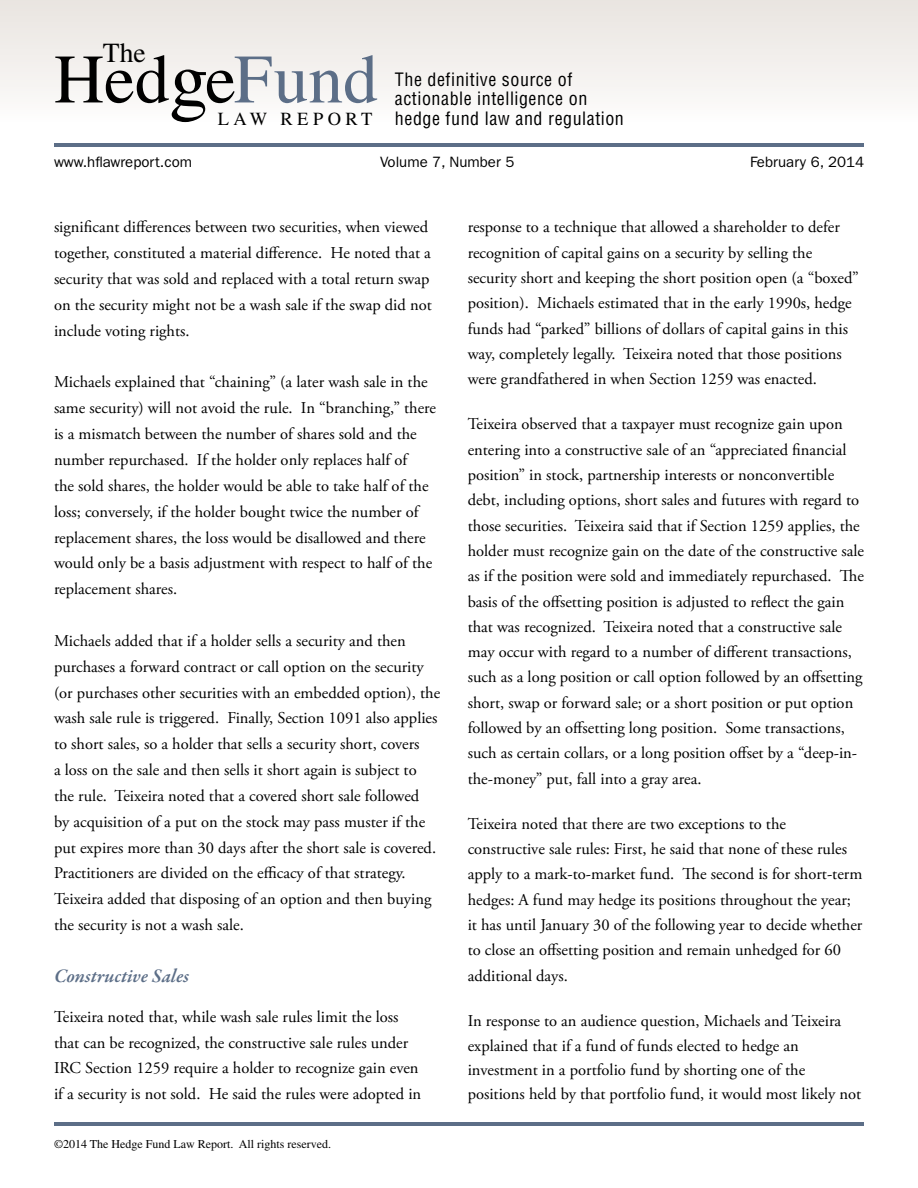
<style>
.page{position:relative;width:918px;height:1188px;background:#fff}
.page>*{position:absolute;margin:0;border:0;box-sizing:border-box;transform-origin:0 0}
.t1{font:69.3px "Times";color:#000}
.t2{font:27.6px "Times";color:#000}
.t3{font:italic 600 19.5px "Garamond Premr Pro";color:#5c6e87}
.t4{font:18.45px "Times";letter-spacing:.24em;color:#000}
.t5{font:condensed 18px/19.5px "Helvetica LT Std";letter-spacing:.03em;color:#000}
.t6{font:16.5px/25.8px "Adobe Garamond Pro";color:#000}
.t7{font:15px "Franklin Gothic";color:#000}
.t8{font:12px "Times";color:#000}
.s1{font-size:77.55px}
.s2{color:#5c6e87}
</style>
<div class="page">
<div style="left:0;top:0;width:918px;height:123px;background:linear-gradient(to bottom,#e9e4df,#fdfcfc)"></div>
<hr style="left:54px;top:1122px;width:809px;height:4px;background:#5c6e87">
<hr style="left:54px;top:143px;width:810px;height:4px;background:#5c6e87">
<h2 class="t2" style="left:103px;top:38px;width:44px">The</h2>
<h1 class="t1" style="left:54px;top:40px;width:325px">Hed<span class="s1">g</span>e <span class="s2">Fund</span></h1>
<p class="t4" style="left:218px;top:108px;width:156px">LAW REPORT</p>
<p class="t5" style="left:395px;top:69px;width:194px">The definitive source of actionable intelligence on</p>
<p class="t5" style="left:395px;top:108px;width:231px">hedge fund law and regulation</p>
<p class="t7" style="left:54px;top:153px;width:140px">www.hflawreport.com</p>
<p class="t7" style="left:380px;top:153px;width:136px">Volume 7, Number 5</p>
<p class="t7" style="left:750px;top:153px;width:115px">February 6, 2014</p>
<p class="t6" style="left:54px;top:215px;width:379px">significant differences between two securities, when viewed together, constituted a material difference. He noted that a security that was sold and replaced with a total return swap on the security might not be a wash sale if the swap did not include voting rights.</p>
<p class="t6" style="left:54px;top:370px;width:384px">Michaels explained that “chaining” (a later wash sale in the same security) will not avoid the rule. In “branching,” there is a mismatch between the number of shares sold and the number repurchased. If the holder only replaces half of<br>the sold shares, the holder would be able to take half of the loss; conversely, if the holder bought twice the number of replacement shares, the loss would be disallowed and there would only be a basis adjustment with respect to half of the replacement shares.</p>
<p class="t6" style="left:54px;top:628px;width:388px">Michaels added that if a holder sells a security and then purchases a forward contract or call option on the security (or purchases other securities with an embedded option), the wash sale rule is triggered. Finally, Section 1091 also applies to short sales, so a holder that sells a security short, covers<br>a loss on the sale and then sells it short again is subject to the rule. Teixeira noted that a covered short sale followed<br>by acquisition of a put on the stock may pass muster if the put expires more than 30 days after the short sale is covered.<br>Practitioners are divided on the efficacy of that strategy.<br>Teixeira added that disposing of an option and then buying the security is not a wash sale.</p>
<p class="t3" style="left:54px;top:964px;width:137px">Constructive Sales</p>
<p class="t6" style="left:54px;top:1004px;width:369px">Teixeira noted that, while wash sale rules limit the loss that can be recognized, the constructive sale rules under IRC Section 1259 require a holder to recognize gain even if a security is not sold. He said the rules were adopted in</p>
<p class="t8" style="left:54px;top:1137px;width:279px">©2014 The Hedge Fund Law Report. All rights reserved.</p>
<p class="t6" style="left:468px;top:215px;width:393px;line-height:25.3px">response to a technique that allowed a shareholder to defer recognition of capital gains on a security by selling the security short and keeping the short position open (a “boxed” position). Michaels estimated that in the early 1990s, hedge funds had “parked” billions of dollars of capital gains in this way, completely legally. Teixeira noted that those positions were grandfathered in when Section 1259 was enacted.</p>
<p class="t6" style="left:468px;top:412px;width:398px;line-height:25.3px">Teixeira observed that a taxpayer must recognize gain upon entering into a constructive sale of an “appreciated financial position” in stock, partnership interests or nonconvertible debt, including options, short sales and futures with regard to those securities. Teixeira said that if Section 1259 applies, the holder must recognize gain on the date of the constructive sale as if the position were sold and immediately repurchased. The basis of the offsetting position is adjusted to reflect the gain that was recognized. Teixeira noted that a constructive sale may occur with regard to a number of different transactions, such as a long position or call option followed by an offsetting short, swap or forward sale; or a short position or put option followed by an offsetting long position. Some transactions, such as certain collars, or a long position offset by a “deep-in&shy;the-money” put, fall into a gray area.</p>
<p class="t6" style="left:468px;top:811px;width:396px;line-height:25.3px">Teixeira noted that there are two exceptions to the constructive sale rules: First, he said that none of these rules apply to a mark-to-market fund. The second is for short-term hedges: A fund may hedge its positions throughout the year; it has until January 30 of the following year to decide whether to close an offsetting position and remain unhedged for 60 additional days.</p>
<p class="t6" style="left:468px;top:1009px;width:395px;line-height:24.6px">In response to an audience question, Michaels and Teixeira explained that if a fund of funds elected to hedge an investment in a portfolio fund by shorting one of the positions held by that portfolio fund, it would most likely not</p>
</div>
